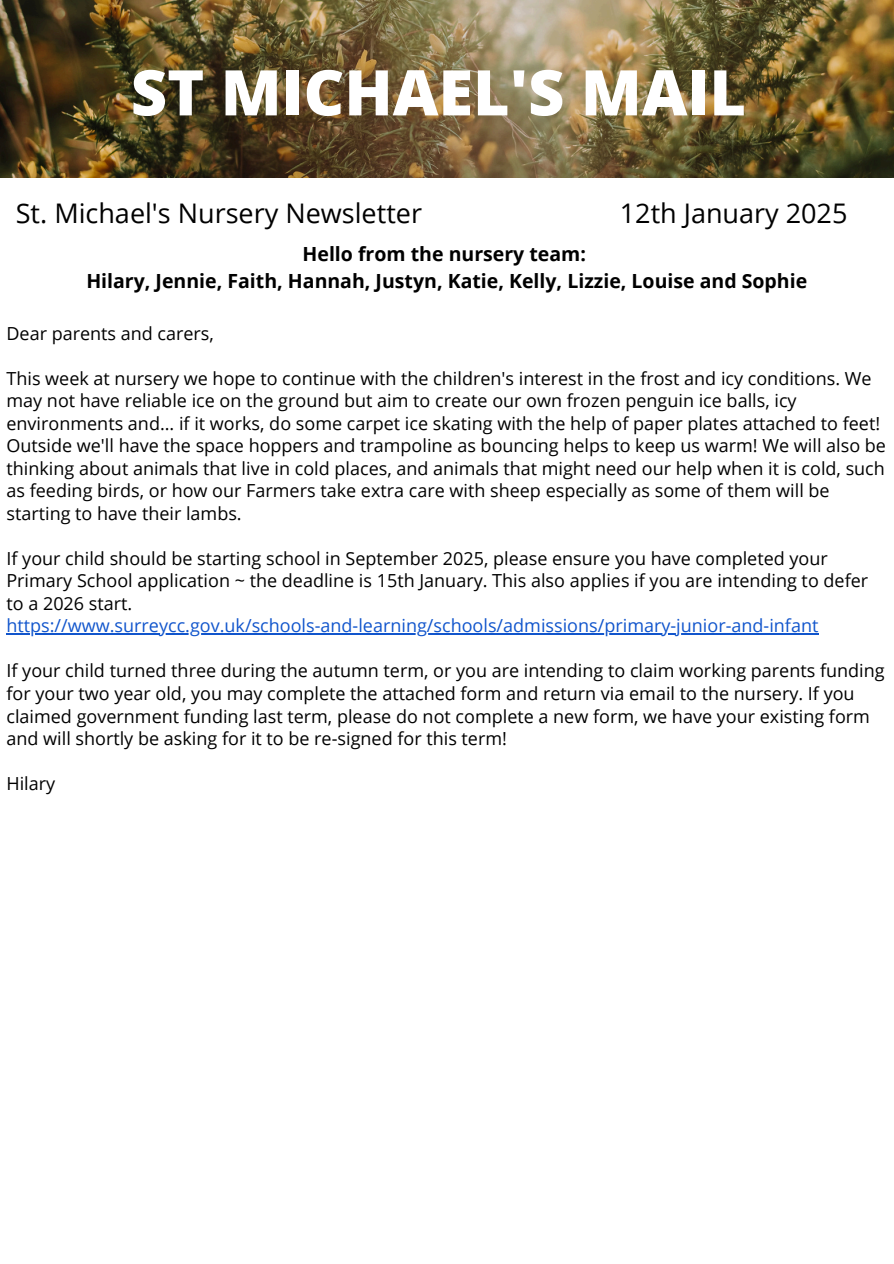
<style>
.page{position:relative;width:894px;height:1264px;background:#fff}
.page>*{position:absolute;margin:0;border:0;box-sizing:border-box;transform-origin:0 0}
.t1{font:800 63px "Open Sans";color:#fff}
.t2{font:27px "Open Sans";color:#000}
.t3{font:700 19.5px/27px "Open Sans";color:#000;text-align:center}
.t4{font:18px/22.5px "Open Sans";color:#000}
.t5{font:18px "Open Sans";color:#15c}
</style>
<div class="page">
<hr style="left:6px;top:633px;width:812px;height:1px;background:#15c">
<img style="left:0;top:1px;width:893px;height:176px">
<p class="t1" style="left:131px;top:48px;width:616px">ST MICHAEL'S MAIL</p>
<p class="t2" style="left:16px;top:194px;width:407px">St. Michael's Nursery Newsletter</p>
<p class="t2" style="left:619px;top:194px;width:229px">12th January 2025</p>
<h1 class="t3" style="left:86px;top:240px;width:722px">Hello from the nursery team:<br>Hilary, Jennie, Faith, Hannah, Justyn, Katie, Kelly, Lizzie, Louise and Sophie</h1>
<p class="t4" style="left:6px;top:321px;width:209px">Dear parents and carers,</p>
<h2 class="t4" style="left:6px;top:366px;width:880px">This week at nursery we hope to continue with the children's interest in the frost and icy conditions. We may not have reliable ice on the ground but aim to create our own frozen penguin ice balls, icy environments and... if it works, do some carpet ice skating with the help of paper plates attached to feet!<br>Outside we'll have the space hoppers and trampoline as bouncing helps to keep us warm! We will also be thinking about animals that live in cold places, and animals that might need our help when it is cold, such as feeding birds, or how our Farmers take extra care with sheep especially as some of them will be starting to have their lambs.</h2>
<h2 class="t4" style="left:6px;top:546px;width:863px">If your child should be starting school in September 2025, please ensure you have completed your<br>Primary School application ~ the deadline is 15th January. This also applies if you are intending to defer to a 2026 start.</h2>
<h3 class="t5" style="left:6px;top:613px;width:813px">https://www.surreycc.gov.uk/schools-and-learning/schools/admissions/primary-junior-and-infant</h3>
<p class="t4" style="left:6px;top:659px;width:879px">If your child turned three during the autumn term, or you are intending to claim working parents funding for your two year old, you may complete the attached form and return via email to the nursery. If you claimed government funding last term, please do not complete a new form, we have your existing form and will shortly be asking for it to be re-signed for this term!</p>
<p class="t4" style="left:6px;top:771px;width:50px">Hilary</p>
</div>
